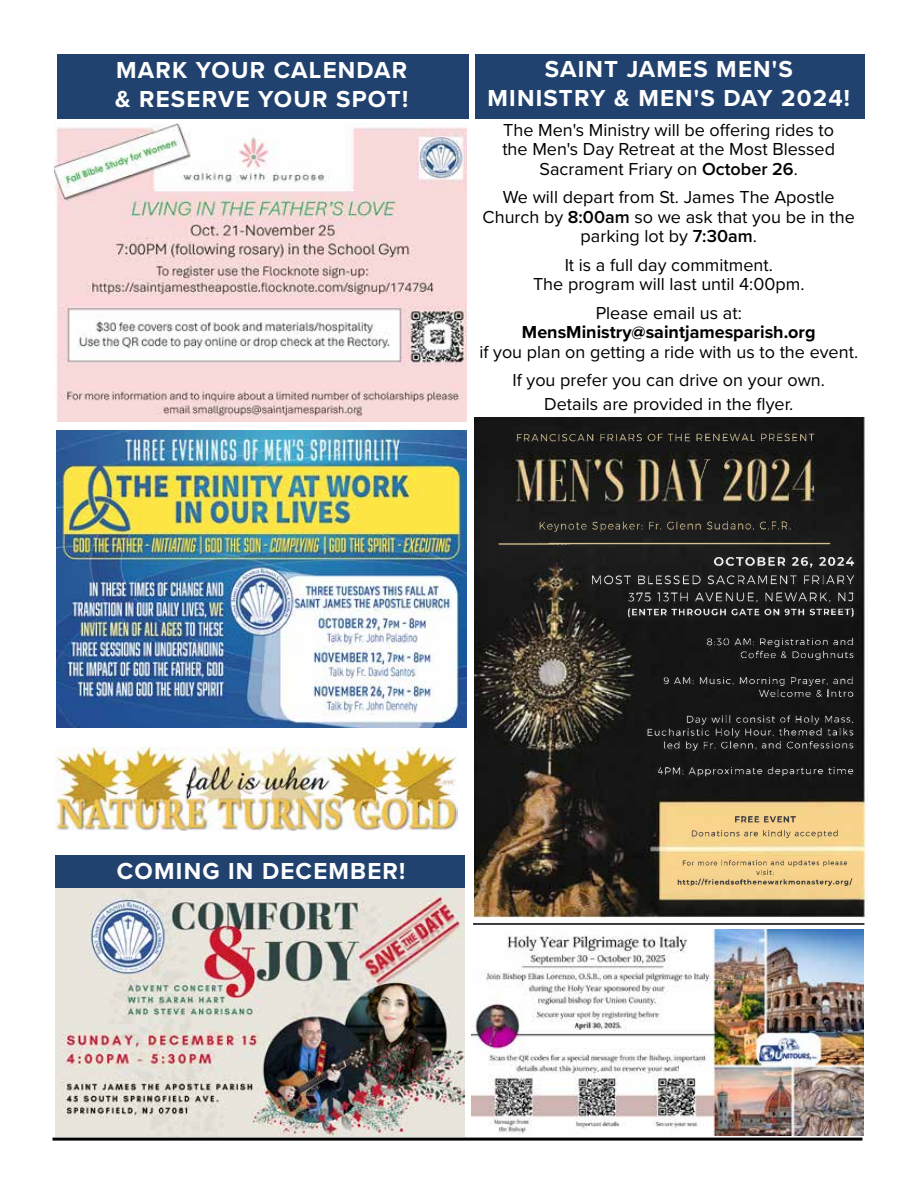
<style>
.page{position:relative;width:918px;height:1195px;background:#fff}
.page>*{position:absolute;margin:0;border:0;box-sizing:border-box;transform-origin:0 0}
.t1{font:700 24px/28.8px "Proxima Nova";letter-spacing:.05em;color:#fff}
.t2{font:18px/19.5px "Proxima Nova";color:#000;text-align:center}
.t3{font:700 18px "Proxima Nova";color:#000}
.s1{font-weight:600}
</style>
<div class="page">
<img style="left:54px;top:124px;width:412px;height:298px">
<img style="left:475px;top:417px;width:392px;height:500px">
<img style="left:700px;top:459px;width:11px;height:23px">
<img style="left:539px;top:521px;width:248px;height:12px">
<img style="left:516px;top:433px;width:299px;height:9px">
<img style="left:591px;top:556px;width:264px;height:220px">
<img style="left:678px;top:816px;width:176px;height:70px">
<svg style="left:827px;top:689px;width:2px;height:8px"></svg>
<svg style="left:608px;top:652px;width:8px;height:8px"></svg>
<svg style="left:486px;top:651px;width:9px;height:5px"></svg>
<img style="left:533px;top:491px;width:34px;height:10px">
<img style="left:497px;top:543px;width:334px;height:3px">
<svg style="left:809px;top:486px;width:5px;height:6px"></svg>
<svg style="left:555px;top:474px;width:8px;height:12px"></svg>
<img style="left:569px;top:459px;width:8px;height:42px">
<svg style="left:518px;top:465px;width:2px;height:16px"></svg>
<img style="left:584px;top:459px;width:9px;height:22px">
<img style="left:570px;top:459px;width:5px;height:22px">
<img style="left:57px;top:430px;width:409px;height:298px">
<img style="left:55px;top:887px;width:410px;height:249px">
<div style="left:57px;top:55px;width:412px;height:64px;background:#21426f"></div>
<div style="left:56px;top:855px;width:409px;height:33px;background:#21426f"></div>
<img style="left:471px;top:929px;width:392px;height:206px">
<hr style="left:52px;top:1137px;width:810px;height:3px;background:#000">
<div style="left:475px;top:54px;width:389px;height:64px;background:#21426f"></div>
<hr style="left:473px;top:923px;width:391px;height:2px;background:#000">
<img style="left:56px;top:747px;width:402px;height:83px">
<h1 class="t1" style="left:115px;top:55px;width:295px">MARK YOUR CALENDAR &amp; RESERVE YOUR SPOT!</h1>
<h1 class="t1" style="left:488px;top:55px;width:364px;text-align:center">SAINT JAMES MEN'S<br>MINISTRY &amp; MEN'S DAY 2024!</h1>
<p class="t2" style="left:502px;top:119px;width:334px">The Men's Ministry will be offering rides to the Men's Day Retreat at the Most Blessed<br>Sacrament Friary on <span class="s1">October 26</span>.</p>
<p class="t2" style="left:483px;top:187px;width:374px">We will depart from St. James The Apostle<br>Church by <span class="s1">8:00am</span> so we ask that you be in the parking lot by <span class="s1">7:30am</span>.</p>
<p class="t2" style="left:533px;top:254px;width:273px">It is a full day commitment.<br>The program will last until 4:00pm.</p>
<p class="t2" style="left:596px;top:302px;width:148px">Please email us at:</p>
<p class="t3" style="left:522px;top:319px;width:295px">MensMinistry@saintjamesparish.org</p>
<p class="t2" style="left:479px;top:337px;width:380px;line-height:28.5px">if you plan on getting a ride with us to the event.<br>If you prefer you can drive on your own.</p>
<p class="t2" style="left:544px;top:394px;width:251px">Details are provided in the flyer.</p>
<h1 class="t1" style="left:117px;top:856px;width:290px">COMING IN DECEMBER!</h1>
</div>
